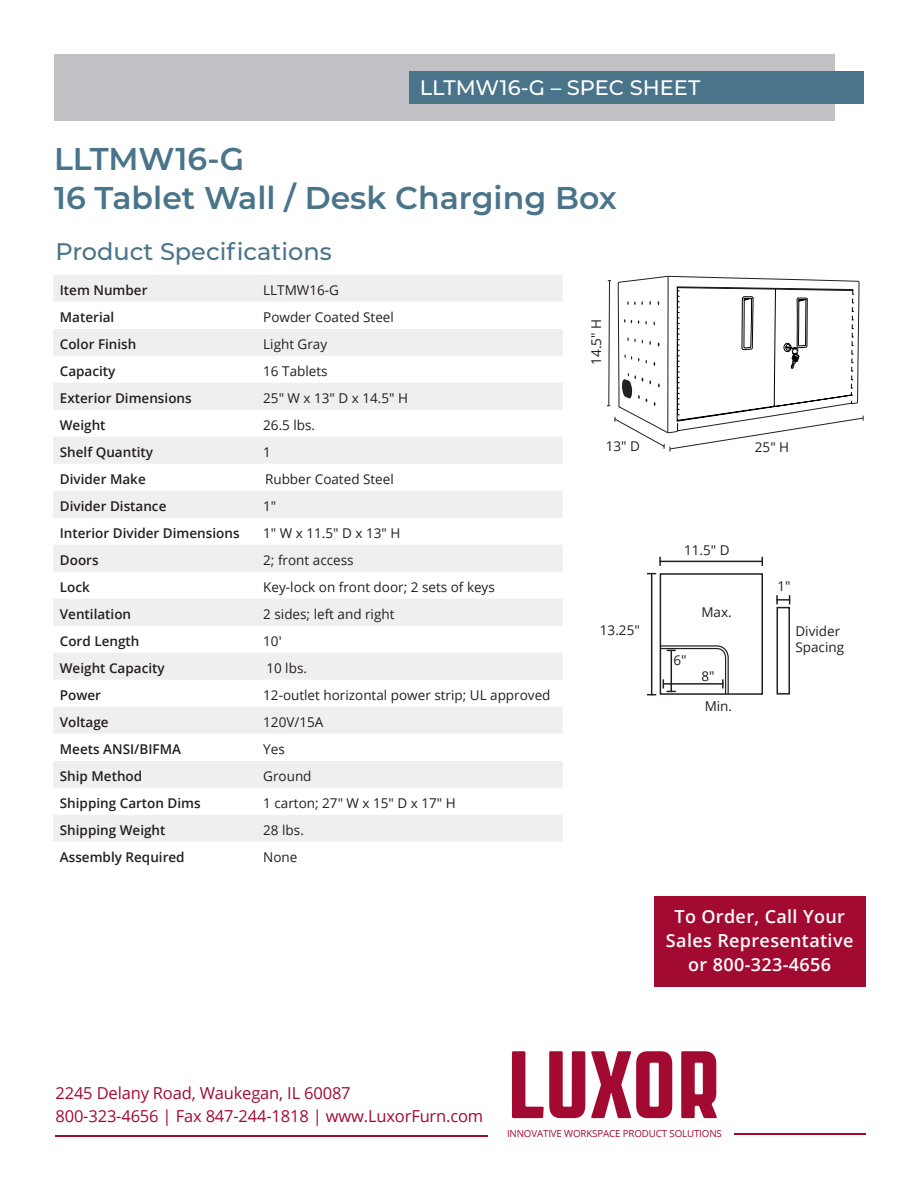
<style>
.page{position:relative;width:918px;height:1188px;background:#fff}
.page>*{position:absolute;margin:0;border:0;box-sizing:border-box;transform-origin:0 0}
.t1{font:600 31.5px/39px "Montserrat";color:#49748a}
.t2{font:500 24px "Montserrat";color:#49748a}
.t3{font:500 21px "Montserrat";color:#fff}
.t4{font:600 18px "Open Sans";letter-spacing:.02em;color:#fff}
.Footer_Contact_info{font:16.5px "Open Sans";letter-spacing:-.01em;color:#a30a32}
.t5{font:13.5px/16.2px "Open Sans";color:#231f20}
.t6{font:600 13.5px "Open Sans";color:#231f20}
.t7{font:9.75px "Open Sans";letter-spacing:-.015em;color:#a30a32}
</style>
<div class="page">
<svg style="left:53px;top:275px;width:510px;height:458px;fill:#f0eff0"></svg>
<svg style="left:53px;top:302px;width:510px;height:27px"></svg>
<svg style="left:53px;top:761px;width:510px;height:80px;fill:#f0eff0"></svg>
<div style="left:54px;top:54px;width:781px;height:67px;background:#bfc1c4"></div>
<div style="left:409px;top:71px;width:455px;height:33px;background:#49748a"></div>
<svg style="left:607px;top:275px;width:257px;height:177px"></svg>
<hr style="left:659px;top:561px;width:103px;height:1px;background:#231f20">
<svg style="left:659px;top:557px;width:2px;height:9px"></svg>
<div style="left:660px;top:573px;width:103px;height:122px;border:2px solid #241f21"></div>
<div style="left:777px;top:607px;width:13px;height:88px;border:2px solid #241f21"></div>
<svg style="left:776px;top:595px;width:14px;height:9px"></svg>
<hr style="left:651px;top:574px;width:1px;height:121px;background:#231f20">
<svg style="left:647px;top:645px;width:82px;height:50px"></svg>
<svg style="left:512px;top:1051px;width:73px;height:67px"></svg>
<svg style="left:591px;top:1051px;width:81px;height:67px"></svg>
<svg style="left:681px;top:1051px;width:36px;height:67px;background:#b53a5a"></svg>
<hr style="left:56px;top:1135px;width:432px;height:1px;background:#a30a32">
<hr style="left:734px;top:1134px;width:132px;height:1px;background:#a30a32">
<div style="left:654px;top:897px;width:212px;height:90px;background:#a30a32"></div>
<p class="t3" style="left:420px;top:72px;width:282px">LLTMW16-G – SPEC SHEET</p>
<p class="t1" style="left:54px;top:138px;width:564px">LLTMW16-G<br>16 Tablet Wall / Desk Charging Box</p>
<p class="t2" style="left:56px;top:235px;width:278px">Product Specifications</p>
<p class="t6" style="left:60px;top:281px;width:89px">Item Number</p>
<p class="t5" style="left:263px;top:282px;width:77px">LLTMW16-G</p>
<p class="t6" style="left:60px;top:308px;width:56px">Material</p>
<p class="t5" style="left:263px;top:309px;width:132px">Powder Coated Steel</p>
<p class="t6" style="left:60px;top:335px;width:78px">Color Finish</p>
<p class="t5" style="left:263px;top:336px;width:66px">Light Gray</p>
<p class="t6" style="left:60px;top:362px;width:57px">Capacity</p>
<p class="t5" style="left:263px;top:363px;width:66px">16 Tablets</p>
<p class="t6" style="left:60px;top:389px;width:133px">Exterior Dimensions</p>
<p class="t5" style="left:263px;top:390px;width:146px">25" W x 13" D x 14.5" H</p>
<p class="t6" style="left:60px;top:416px;width:47px">Weight</p>
<p class="t5" style="left:263px;top:417px;width:53px">26.5 lbs.</p>
<p class="t6" style="left:60px;top:443px;width:95px">Shelf Quantity</p>
<p class="t5" style="left:263px;top:444px;width:9px">1</p>
<p class="t6" style="left:60px;top:470px;width:87px">Divider Make</p>
<p class="t5" style="left:265px;top:471px;width:130px">Rubber Coated Steel</p>
<p class="t6" style="left:60px;top:497px;width:108px">Divider Distance</p>
<p class="t5" style="left:263px;top:498px;width:15px">1"</p>
<p class="t6" style="left:60px;top:524px;width:181px">Interior Divider Dimensions</p>
<p class="t5" style="left:263px;top:525px;width:139px">1" W x 11.5" D x 13" H</p>
<p class="t6" style="left:60px;top:551px;width:40px">Doors</p>
<p class="t5" style="left:263px;top:552px;width:92px">2; front access</p>
<p class="t6" style="left:60px;top:578px;width:31px">Lock</p>
<p class="t5" style="left:263px;top:579px;width:233px">Key-lock on front door; 2 sets of keys</p>
<p class="t6" style="left:60px;top:605px;width:73px">Ventilation</p>
<p class="t5" style="left:263px;top:606px;width:133px">2 sides; left and right</p>
<p class="t6" style="left:60px;top:632px;width:81px">Cord Length</p>
<p class="t5" style="left:263px;top:633px;width:20px">10'</p>
<p class="t6" style="left:60px;top:659px;width:106px">Weight Capacity</p>
<p class="t5" style="left:266px;top:660px;width:42px">10 lbs.</p>
<p class="t6" style="left:60px;top:686px;width:43px">Power</p>
<p class="t5" style="left:263px;top:687px;width:289px">12-outlet horizontal power strip; UL approved</p>
<p class="t6" style="left:60px;top:713px;width:50px">Voltage</p>
<p class="t5" style="left:263px;top:714px;width:62px">120V/15A</p>
<p class="t6" style="left:60px;top:740px;width:123px">Meets ANSI/BIFMA</p>
<p class="t5" style="left:263px;top:741px;width:23px">Yes</p>
<p class="t6" style="left:60px;top:767px;width:84px">Ship Method</p>
<p class="t5" style="left:263px;top:768px;width:50px">Ground</p>
<p class="t6" style="left:60px;top:794px;width:142px">Shipping Carton Dims</p>
<p class="t5" style="left:263px;top:795px;width:194px">1 carton; 27" W x 15" D x 17" H</p>
<p class="t6" style="left:60px;top:821px;width:107px">Shipping Weight</p>
<p class="t5" style="left:263px;top:822px;width:42px">28 lbs.</p>
<p class="t6" style="left:60px;top:848px;width:126px">Assembly Required</p>
<p class="t5" style="left:263px;top:849px;width:36px">None</p>
<p class="t5" style="left:588px;top:365px;width:47px;rotate:-90deg">14.5" H</p>
<p class="t5" style="left:606px;top:438px;width:36px">13" D</p>
<p class="t5" style="left:755px;top:439px;width:36px">25" H</p>
<p class="t5" style="left:600px;top:621px;width:41px">13.25"</p>
<p class="t5" style="left:684px;top:541px;width:47px">11.5" D</p>
<p class="t5" style="left:673px;top:652px;width:15px">6"</p>
<p class="t5" style="left:701px;top:604px;width:32px">Max.</p>
<p class="t5" style="left:701px;top:668px;width:15px">8"</p>
<p class="t5" style="left:705px;top:697px;width:29px">Min.</p>
<p class="t5" style="left:777px;top:578px;width:15px">1"</p>
<p class="t5" style="left:795px;top:622px;width:50px">Divider<br>Spacing</p>
<p class="t4" style="left:674px;top:904px;width:172px">To Order, Call Your</p>
<p class="t4" style="left:666px;top:928px;width:189px">Sales Representative</p>
<p class="t4" style="left:688px;top:952px;width:144px">or 800-323-4656</p>
<p class="Footer_Contact_info" style="left:56px;top:1082px;width:297px">2245 Delany Road, Waukegan, IL 60087</p>
<p class="Footer_Contact_info" style="left:56px;top:1104px;width:429px">800-323-4656 | Fax 847-244-1818 | www.LuxorFurn.com</p>
<p class="t7" style="left:507px;top:1127px;width:216px">INNOVATIVE WORKSPACE PRODUCT SOLUTIONS</p>
</div>
